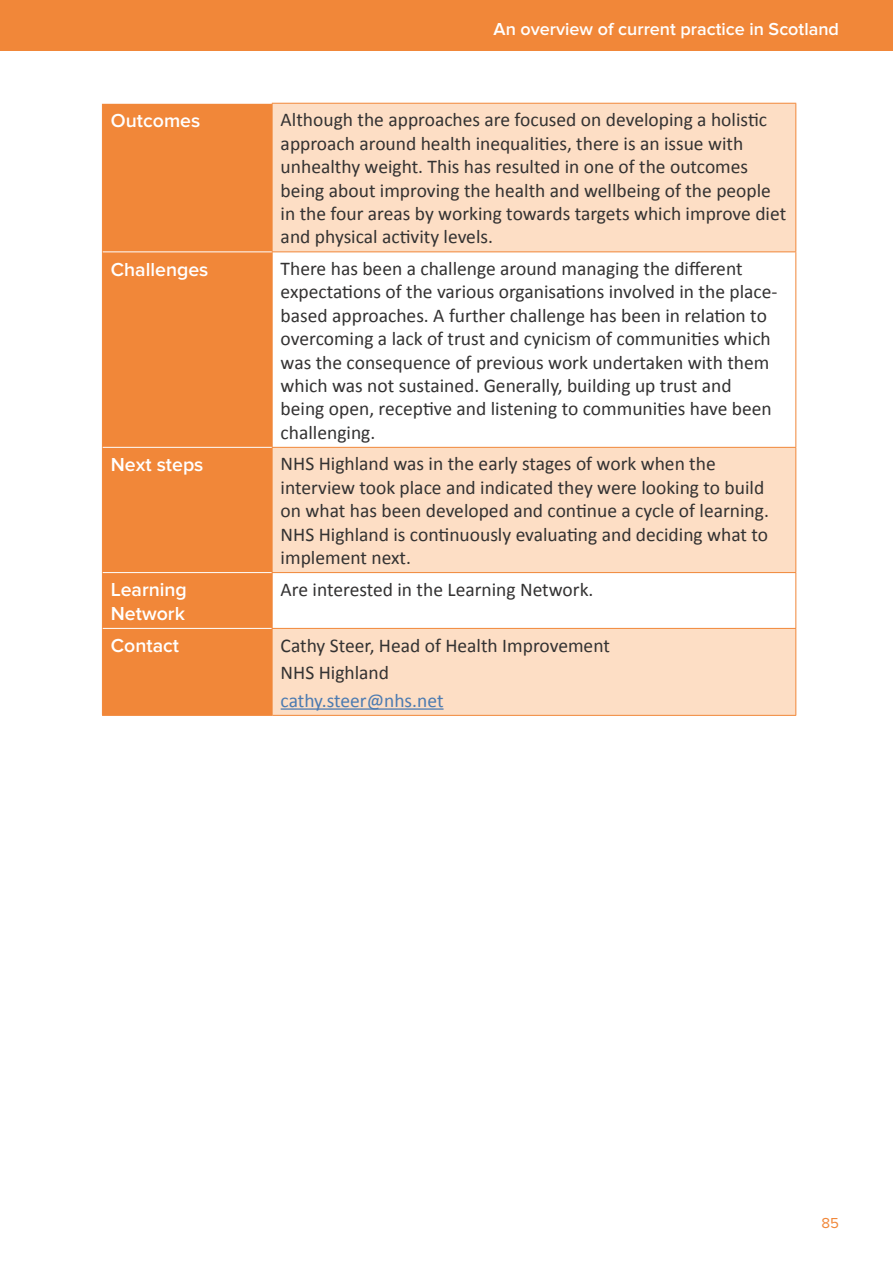
<style>
.page{position:relative;width:893px;height:1263px;background:#fff}
.page>*{position:absolute;margin:0;border:0;box-sizing:border-box;transform-origin:0 0}
.t1{font:19.5px/23.4px "Calibri";color:#333232}
.t2{font:600 19.5px/23.4px "Proxima Nova";color:#fff}
.t3{font:19.5px "Calibri";letter-spacing:-.005em;color:#4c7bb1}
.t4{font:600 18px "Proxima Nova";color:#fff}
.t5{font:15px "Proxima Nova";color:#f18739}
</style>
<div class="page">
<div style="left:0;top:0;width:893px;height:51px;background:#f18739"></div>
<div style="left:103px;top:104px;width:169px;height:611px;background:#f18739"></div>
<svg style="left:273px;top:104px;width:522px;height:611px;fill:#fddec5"></svg>
<hr style="left:102px;top:104px;width:1px;height:148px;background:#f18739">
<hr style="left:272px;top:103px;width:524px;height:1px;background:#f18739">
<hr style="left:272px;top:104px;width:1px;height:147px;background:#f18739">
<hr style="left:795px;top:104px;width:1px;height:147px;background:#f18739">
<hr style="left:102px;top:252px;width:1px;height:195px;background:#f18739">
<hr style="left:272px;top:251px;width:524px;height:1px;background:#f18739">
<hr style="left:272px;top:252px;width:1px;height:195px;background:#f18739">
<hr style="left:795px;top:252px;width:1px;height:195px;background:#f18739">
<hr style="left:102px;top:447px;width:1px;height:126px;background:#f18739">
<hr style="left:272px;top:447px;width:524px;height:1px;background:#f18739">
<hr style="left:272px;top:448px;width:1px;height:124px;background:#f18739">
<hr style="left:795px;top:448px;width:1px;height:124px;background:#f18739">
<hr style="left:102px;top:573px;width:1px;height:55px;background:#f18739">
<hr style="left:272px;top:573px;width:1px;height:55px;background:#f18739">
<hr style="left:795px;top:573px;width:1px;height:55px;background:#f18739">
<hr style="left:102px;top:628px;width:1px;height:87px;background:#f18739">
<hr style="left:272px;top:629px;width:1px;height:86px;background:#f18739">
<hr style="left:795px;top:629px;width:1px;height:86px;background:#f18739">
<hr style="left:103px;top:251px;width:169px;height:1px;background:#fff">
<hr style="left:103px;top:447px;width:169px;height:1px;background:#fff">
<hr style="left:102px;top:715px;width:170px;height:1px;background:#f18739">
<hr style="left:103px;top:572px;width:169px;height:1px;background:#fff">
<hr style="left:103px;top:628px;width:169px;height:1px;background:#fff">
<hr style="left:272px;top:572px;width:524px;height:1px;background:#f18739">
<hr style="left:272px;top:628px;width:524px;height:1px;background:#f18739">
<hr style="left:272px;top:715px;width:524px;height:1px;background:#f18739">
<hr style="left:281px;top:708px;width:163px;height:2px;background:#4c7bb1">
<p class="t4" style="left:494px;top:19px;width:347px">An overview of current practice in Scotland</p>
<p class="t2" style="left:111px;top:109px;width:91px">Outcomes</p>
<p class="t1" style="left:281px;top:108px;width:507px">Although the approaches are focused on developing a holistic approach around health inequalities, there is an issue with unhealthy weight. This has resulted in one of the outcomes being about improving the health and wellbeing of the people in the four areas by working towards targets which improve diet and physical activity levels.</p>
<p class="t2" style="left:111px;top:258px;width:99px">Challenges</p>
<p class="t1" style="left:281px;top:257px;width:498px">There has been a challenge around managing the different expectations of the various organisations involved in the place&shy;based approaches. A further challenge has been in relation to overcoming a lack of trust and cynicism of communities which was the consequence of previous work undertaken with them which was not sustained. Generally, building up trust and being open, receptive and listening to communities have been challenging.</p>
<p class="t2" style="left:111px;top:453px;width:94px">Next steps</p>
<p class="t1" style="left:281px;top:452px;width:490px">NHS Highland was in the early stages of work when the interview took place and indicated they were looking to build on what has been developed and continue a cycle of learning.<br>NHS Highland is continuously evaluating and deciding what to implement next.</p>
<p class="t2" style="left:111px;top:579px;width:77px">Learning<br>Network</p>
<p class="t1" style="left:281px;top:578px;width:314px">Are interested in the Learning Network.</p>
<p class="t2" style="left:111px;top:634px;width:70px">Contact</p>
<p class="t1" style="left:281px;top:631px;width:331px;line-height:27.6px">Cathy Steer, Head of Health Improvement<br>NHS Highland</p>
<p class="t3" style="left:281px;top:688px;width:164px">cathy.steer@nhs.net</p>
<p class="t5" style="left:821px;top:1214px;width:19px">85</p>
</div>
